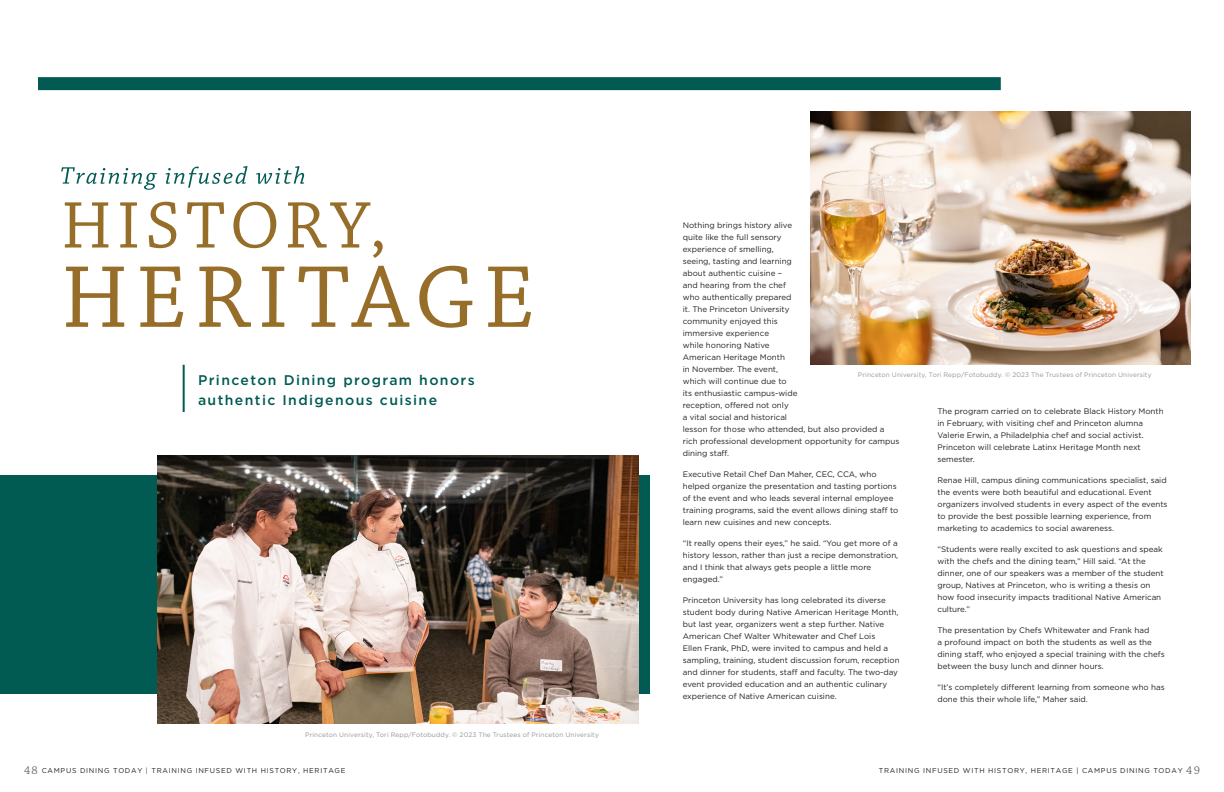
<style>
.page{position:relative;width:1224px;height:792px;background:#fff}
.page>*{position:absolute;margin:0;border:0;box-sizing:border-box;transform-origin:0 0}
.Page_Header_-_Blue{font:92.5px "Chaparral Pro";letter-spacing:.08em;color:#966e29}
.Page_Header_-_Blue-2{font:69.4px "Chaparral Pro";letter-spacing:.075em;color:#966e29}
.Ingredients_Sections{font:500 14px/20px "Gotham";letter-spacing:.1em;color:#015b53}
.Body_Copy{font:8px/12px "Gotham";color:#231f20}
.t1{font:7px "Gotham";letter-spacing:.1em;color:#231f20}
.Caption_Left{font:6.5px "Gotham";letter-spacing:.02em;color:#939598}
.s1{font-family:"Chaparral Pro";font-size:12px;color:#6c6d70}
</style>
<div class="page">
<div style="left:0;top:476px;width:650px;height:218px;background:#015b53"></div>
<hr style="left:183px;top:365px;width:2px;height:47px;background:#015b53">
<div style="left:38px;top:77px;width:963px;height:13px;background:#015b53"></div>
<svg style="left:61px;top:166px;width:243px;height:24px"></svg>
<img style="left:158px;top:456px;width:481px;height:268px">
<img style="left:811px;top:111px;width:380px;height:254px">
<p class="Page_Header_-_Blue-2" style="left:61px;top:187px;width:327px">HISTORY,</p>
<p class="Page_Header_-_Blue" style="left:61px;top:246px;width:475px">HERITAGE</p>
<p class="Ingredients_Sections" style="left:198px;top:370px;width:278px">Princeton Dining program honors authentic Indigenous cuisine</p>
<p class="Caption_Left" style="left:305px;top:731px;width:295px">Princeton University, Tori Repp/Fotobuddy. © 2023 The Trustees of Princeton University</p>
<p class="Body_Copy" style="left:683px;top:219px;width:218px">Nothing brings history alive<br>quite like the full sensory<br>experience of smelling,<br>seeing, tasting and learning<br>about authentic cuisine –<br>and hearing from the chef<br>who authentically prepared<br>it. The Princeton University<br>community enjoyed this<br>immersive experience<br>while honoring Native<br>American Heritage Month<br>in November. The event,<br>which will continue due to<br>its enthusiastic campus-wide<br>reception, offered not only<br>a vital social and historical<br>lesson for those who attended, but also provided a rich professional development opportunity for campus dining staff.</p>
<p class="Body_Copy" style="left:683px;top:468px;width:217px">Executive Retail Chef Dan Maher, CEC, CCA, who helped organize the presentation and tasting portions of the event and who leads several internal employee training programs, said the event allows dining staff to learn new cuisines and new concepts.</p>
<p class="Body_Copy" style="left:683px;top:537px;width:217px">“It really opens their eyes,” he said. “You get more of a history lesson, rather than just a recipe demonstration, and I think that always gets people a little more engaged.”</p>
<p class="Body_Copy" style="left:683px;top:594px;width:218px">Princeton University has long celebrated its diverse student body during Native American Heritage Month, but last year, organizers went a step further. Native American Chef Walter Whitewater and Chef Lois<br>Ellen Frank, PhD, were invited to campus and held a sampling, training, student discussion forum, reception and dinner for students, staff and faculty. The two-day event provided education and an authentic culinary experience of Native American cuisine.</p>
<p class="Caption_Left" style="left:858px;top:370px;width:295px">Princeton University, Tori Repp/Fotobuddy. © 2023 The Trustees of Princeton University</p>
<p class="Body_Copy" style="left:938px;top:405px;width:228px">The program carried on to celebrate Black H istory Month in February, with visiting chef and Princeton alumna Valerie Erwin, a Philadelphia chef and social activist.<br>Princeton will celebrate Latinx Heritage Month next semester.</p>
<p class="Body_Copy" style="left:938px;top:474px;width:232px">Renae H ill, campus dining communications specialist, said the events were both beautiful and educational. Event organizers involved students in every aspect of the events to provide the best possible learning experience, from marketing to academics to social awareness.</p>
<p class="Body_Copy" style="left:938px;top:543px;width:228px">“Students were really excited to ask questions and speak with the chefs and the dining team,” H ill said. “At the dinner, one of our speakers was a member of the student group, Natives at Princeton, who is writing a thesis on how food insecurity impacts traditional Native American culture.”</p>
<p class="Body_Copy" style="left:938px;top:624px;width:229px">The presentation by Chefs Whitewater and Frank had<br>a profound impact on both the students as well as the dining staff, who enjoyed a special training with the chefs between the busy lunch and dinner hours.</p>
<p class="Body_Copy" style="left:938px;top:681px;width:229px">“It’s completely different learning from someone who has done this their whole life,” Maher said.</p>
<p class="t1" style="left:24px;top:766px;width:145px"><span class="s1">48</span> CAMPUS DINING TODAY | Training</p>
<p class="t1" style="left:196px;top:766px;width:77px">in fused with histo</p>
<p class="t1" style="left:287px;top:766px;width:40px">ry, heritag</p>
<p class="t1" style="left:341px;top:766px;width:6px">e</p>
<p class="t1" style="left:879px;top:766px;width:17px">Training</p>
<p class="t1" style="left:923px;top:766px;width:77px">in fused with histo</p>
<p class="t1" style="left:1014px;top:766px;width:40px">ry, heritag</p>
<p class="t1" style="left:1068px;top:766px;width:133px">e | CAMPUS DINING TODAY <span class="s1">49</span></p>
</div>
